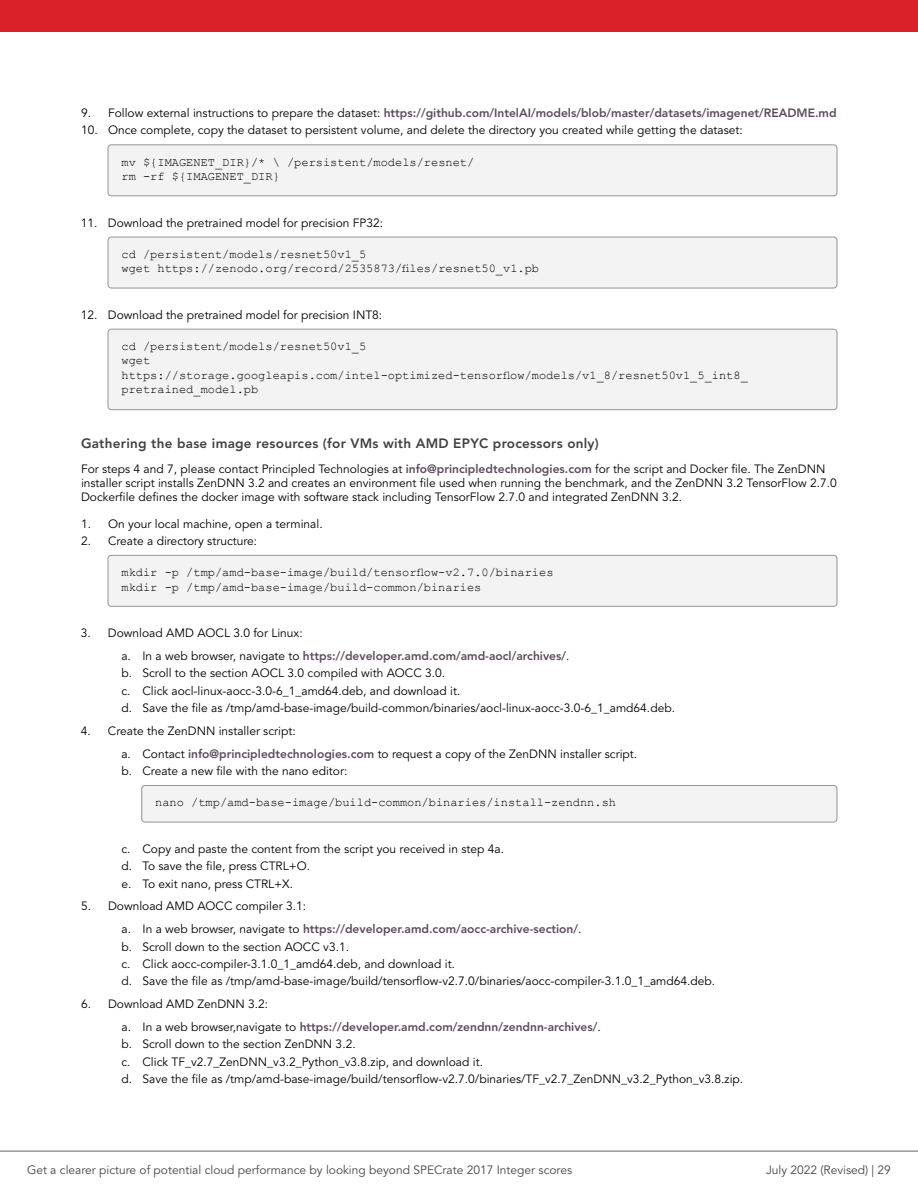
<style>
.page{position:relative;width:918px;height:1188px;background:#fff}
.page>*{position:absolute;margin:0;border:0;box-sizing:border-box;transform-origin:0 0}
.t1{font:800 13.5px "Avenir LT Pro";letter-spacing:.02em;color:#414042}
.t2{font:12px/17.4px "Avenir LT Pro";color:#000}
.t3{font:12px/14.4px "Courier New";color:#000}
.t4{font:800 12px "Avenir LT Pro";color:#5d4c5e}
.t5{font:12px "Avenir LT Pro";color:#464547}
.s1{font-weight:400;color:#000}
.s2{font-weight:800;color:#5d4c5e}
</style>
<div class="page">
<div style="left:108px;top:145px;width:729px;height:51px;background:#f3f3f4;border-radius:3px"></div>
<div style="left:108px;top:145px;width:729px;height:51px;border:1px solid #939598;border-radius:3px"></div>
<div style="left:108px;top:237px;width:729px;height:51px;background:#f3f3f4;border-radius:3px"></div>
<div style="left:108px;top:237px;width:729px;height:51px;border:1px solid #939598;border-radius:3px"></div>
<div style="left:108px;top:329px;width:729px;height:81px;background:#f3f3f4;border-radius:3px"></div>
<div style="left:108px;top:329px;width:729px;height:81px;border:1px solid #939598;border-radius:3px"></div>
<div style="left:108px;top:555px;width:729px;height:51px;background:#f3f3f4;border-radius:3px"></div>
<div style="left:108px;top:555px;width:729px;height:52px;border:1px solid #939598;border-radius:3px"></div>
<div style="left:142px;top:785px;width:695px;height:37px;background:#f3f3f4;border-radius:3px"></div>
<div style="left:142px;top:785px;width:695px;height:37px;border:1px solid #939598;border-radius:3px"></div>
<hr style="left:0;top:1151px;width:918px;height:1px;background:#616264">
<div style="left:0;top:0;width:918px;height:32px;background:#da2128"></div>
<p class="t4" style="left:81px;top:106px;width:757px"><span class="s1">9. Follow external instructions to prepare the dataset:</span> https://github.com/IntelAI/models/blob/master/datasets/imagenet/README.md</p>
<p class="t2" style="left:81px;top:122px;width:663px">10. Once complete, copy the dataset to persistent volume, and delete the directory you created while getting the dataset:</p>
<p class="t3" style="left:121px;top:154px;width:354px">mv ${IMAGENET_DIR}/* \ /persistent/models/resnet/ rm -rf ${IMAGENET_DIR}</p>
<p class="t2" style="left:81px;top:214px;width:304px">11. Download the pretrained model for precision FP32:</p>
<p class="t3" style="left:121px;top:247px;width:419px">cd /persistent/models/resnet50v1_5<br>wget https://zenodo.org/record/2535873/files/resnet50_v1.pb</p>
<p class="t2" style="left:81px;top:306px;width:303px">12. Download the pretrained model for precision INT8:</p>
<p class="t3" style="left:121px;top:339px;width:628px">cd /persistent/models/resnet50v1_5<br>wget https://storage.googleapis.com/intel-optimized-tensorflow/models/v1_8/resnet50v1_5_int8_ pretrained_model.pb</p>
<p class="t1" style="left:81px;top:435px;width:519px">Gathering the base image resources (for VMs with AMD EPYC processors only)</p>
<p class="t2" style="left:81px;top:461px;width:757px;line-height:14.4px">For steps 4 and 7, please contact Principled Technologies at <span class="s2">info@principledtechnologies.com</span> for the script and Docker file. The ZenDNN installer script installs ZenDNN 3.2 and creates an environment file used when running the benchmark, and the ZenDNN 3.2 TensorFlow 2.7.0<br>Dockerfile defines the docker image with software stack including TensorFlow 2.7.0 and integrated ZenDNN 3.2.</p>
<p class="t2" style="left:81px;top:515px;width:243px">1. On your local machine, open a terminal.</p>
<p class="t2" style="left:81px;top:532px;width:178px">2. Create a directory structure:</p>
<p class="t3" style="left:121px;top:565px;width:434px">mkdir -p /tmp/amd-base-image/build/tensorflow-v2.7.0/binaries mkdir -p /tmp/amd-base-image/build-common/binaries</p>
<p class="t2" style="left:121px;top:622px;width:450px;line-height:22.8px;text-indent:-40px">3. Download AMD AOCL 3.0 for Linux:<br>a. In a web browser, navigate to <span class="s2">https://developer.amd.com/amd-aocl/archives/</span>.</p>
<p class="t2" style="left:121px;top:665px;width:555px">b. Scroll to the section AOCL 3.0 compiled with AOCC 3.0.<br>c. Click aocl-linux-aocc-3.0-6_1_amd64.deb, and download it.<br>d. Save the file as /tmp/amd-base-image/build-common/binaries/aocl-linux-aocc-3.0-6_1_amd64.deb.</p>
<p class="t2" style="left:121px;top:720px;width:517px;line-height:22.8px;text-indent:-40px">4. Create the ZenDNN installer script:<br>a. Contact <span class="s2">info@principledtechnologies.com</span> to request a copy of the ZenDNN installer script.</p>
<p class="t2" style="left:121px;top:762px;width:227px">b. Create a new file with the nano editor:</p>
<p class="t3" style="left:155px;top:795px;width:462px">nano /tmp/amd-base-image/build-common/binaries/install-zendnn.sh</p>
<p class="t2" style="left:121px;top:840px;width:384px">c. Copy and paste the content from the script you received in step 4a. d. To save the file, press CTRL+O.<br>e. To exit nano, press CTRL+X.</p>
<p class="t2" style="left:121px;top:895px;width:462px;line-height:22.8px;text-indent:-40px">5. Download AMD AOCC compiler 3.1:<br>a. In a web browser, navigate to <span class="s2">https://developer.amd.com/aocc-archive-section/</span>.</p>
<p class="t2" style="left:121px;top:938px;width:595px">b. Scroll down to the section AOCC v3.1.<br>c. Click aocc-compiler-3.1.0_1_amd64.deb, and download it.<br>d. Save the file as /tmp/amd-base-image/build/tensorflow-v2.7.0/binaries/aocc-compiler-3.1.0_1_amd64.deb.</p>
<p class="t2" style="left:121px;top:993px;width:481px;line-height:22.8px;text-indent:-40px">6. Download AMD ZenDNN 3.2:<br>a. In a web browser,navigate to <span class="s2">https://developer.amd.com/zendnn/zendnn-archives/</span>.</p>
<p class="t2" style="left:121px;top:1036px;width:623px">b. Scroll down to the section ZenDNN 3.2.<br>c. Click TF_v2.7_ZenDNN_v3.2_Python_v3.8.zip, and download it.<br>d. Save the file as /tmp/amd-base-image/build/tensorflow-v2.7.0/binaries/TF_v2.7_ZenDNN_v3.2_Python_v3.8.zip.</p>
<p class="t5" style="left:27px;top:1163px;width:547px">Get a clearer picture of potential cloud performance by looking beyond SPECrate 2017 Integer scores</p>
<p class="t5" style="left:766px;top:1163px;width:126px">July 2022 (Revised) | 29</p>
</div>
